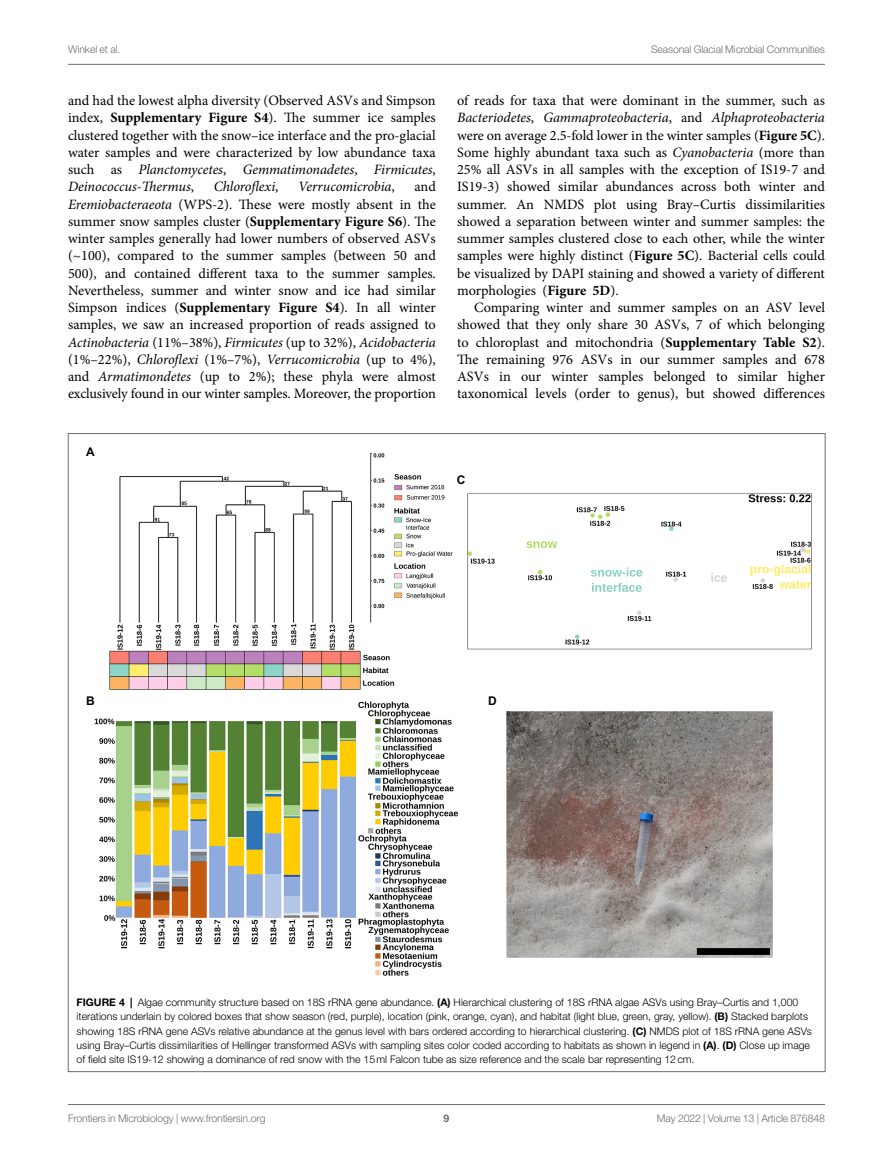
<style>
.page{position:relative;width:893px;height:1170px;background:#fff}
.page>*{position:absolute;margin:0;border:0;box-sizing:border-box;transform-origin:0 0}
.TEXT{font:14.25px/17.2px "Minion Pro";letter-spacing:-.005em;color:#000;text-align:justify}
.TEXT-2{font:italic 14.25px "Minion Pro";letter-spacing:-.005em;color:#000}
.t1{font:700 12px "Arial";color:#000}
.FIG_LEG{font:300 10.5px/14.2px "Helvetica Neue LT Std";color:#000}
.t2{font:300 10.5px "Helvetica Neue LT Std";letter-spacing:-.015em;color:#6d6e71}
.t3{font:700 10.5px "Helvetica Neue LT Std";color:#6d6e71}
.s1{font-weight:700}
.s2{font-style:italic}
.s3{font-style:normal}
</style>
<div class="page">
<hr style="left:68px;top:64px;width:757px;height:1px;background:#6d6e71">
<hr style="left:68px;top:1104px;width:757px;height:1px;background:#6d6e71">
<img style="left:94px;top:452px;width:718px;height:524px">
<p class="t2" style="left:68px;top:42px;width:54px">Winkel et al.</p>
<p class="t2" style="left:651px;top:42px;width:175px">Seasonal Glacial Microbial Communities</p>
<p class="TEXT" style="left:68px;top:92px;width:369px">and had the lowest alpha diversity (Observed ASVs and Simpson index, <span class="s1">Supplementary Figure S4</span>). The summer ice samples clustered together with the snow–ice interface and the pro-glacial water samples and were characterized by low abundance taxa such as <span class="s2">Planctomycetes</span>, <span class="s2">Gemmatimonadetes</span>, <span class="s2">Firmicutes</span>, <span class="s2">Deinococcus-Thermus</span>,</p>
<p class="TEXT" style="left:68px;top:178px;width:369px;text-indent:346px">and <span class="s2">Eremiobacteraeota</span> (WPS-2). These were mostly absent in the summer snow samples cluster (<span class="s1">Supplementary Figure S6</span>). The winter samples generally had lower numbers of observed ASVs (~100), compared to the summer samples (between 50 and 500), and contained different taxa to the summer samples.<br>Nevertheless, summer and winter snow and ice had similar Simpson indices (<span class="s1">Supplementary Figure S4</span>). In all winter samples, we saw an increased proportion of reads assigned to <span class="s2">Actinobacteria</span> (11%–38%), <span class="s2">Firmicutes</span> (up to 32%), <span class="s2">Acidobacteria </span>(1%–22%), <span class="s2">Chloroflexi</span> (1%–7%), <span class="s2">Verrucomicrobia</span> (up to 4%), and <span class="s2">Armatimondetes</span> (up to 2%); these phyla were almost exclusively found in our winter samples. Moreover, the proportion</p>
<p class="TEXT-2" style="left:214px;top:177px;width:66px">Chloroflexi<span class="s3">,</span></p>
<p class="TEXT-2" style="left:298px;top:177px;width:98px">Verrucomicrobia<span class="s3">,</span></p>
<p class="t1" style="left:86px;top:443px;width:10px">A</p>
<p class="TEXT" style="left:457px;top:92px;width:369px">of reads for taxa that were dominant in the summer, such as <span class="s2">Bacteriodetes</span>, <span class="s2">Gammaproteobacteria</span>, and <span class="s2">Alphaproteobacteria </span>were on average 2.5-fold lower in the winter samples (<span class="s1">Figure 5C</span>).<br>Some highly abundant taxa such as <span class="s2">Cyanobacteria</span> (more than 25% all ASVs in all samples with the exception of IS19-7 and IS19-3) showed similar abundances across both winter and summer. An NMDS plot using Bray–Curtis dissimilarities showed a separation between winter and summer samples: the summer samples clustered close to each other, while the winter samples were highly distinct (<span class="s1">Figure 5C</span>). Bacterial cells could be visualized by DAPI staining and showed a variety of different morphologies (<span class="s1">Figure 5D</span>).</p>
<p class="TEXT" style="left:457px;top:299px;width:369px;text-indent:17px">Comparing winter and summer samples on an ASV level showed that they only share 30 ASVs, 7 of which belonging to chloroplast and mitochondria (<span class="s1">Supplementary Table S2</span>).<br>The remaining 976 ASVs in our summer samples and 678<br>ASVs in our winter samples belonged to similar higher taxonomical levels (order to genus), but showed differences</p>
<p class="t1" style="left:457px;top:471px;width:10px">C</p>
<p class="t1" style="left:86px;top:692px;width:10px">B</p>
<p class="t1" style="left:488px;top:692px;width:10px">D</p>
<p class="FIG_LEG" style="left:77px;top:994px;width:737px"><span class="s1">FIGURE 4 |</span> Algae community structure based on 18S rRNA gene abundance. <span class="s1">(A)</span> Hierarchical clustering of 18S rRNA algae ASVs using Bray–Curtis and 1,000 iterations underlain by colored boxes that show season (red, purple), location (pink, orange, cyan), and habitat (light blue, green, gray, yellow). <span class="s1">(B)</span> Stacked barplots showing 18S rRNA gene ASVs relative abundance at the genus level with bars ordered according to hierarchical clustering. <span class="s1">(C)</span> NMDS plot of 18S rRNA gene ASVs using Bray–Curtis dissimilarities of Hellinger transformed ASVs with sampling sites color coded according to habitats as shown in legend in <span class="s1">(A)</span>. <span class="s1">(D)</span> Close up image of field site IS19-12 showing a dominance of red snow with the 15ml Falcon tube as size reference and the scale bar representing 12cm.</p>
<p class="t2" style="left:68px;top:1111px;width:199px">Frontiers in Microbiology | www.frontiersin.org</p>
<p class="t3" style="left:444px;top:1111px;width:7px">9</p>
<p class="t2" style="left:657px;top:1111px;width:169px">May 2022 | Volume 13 | Article 876848</p>
</div>
